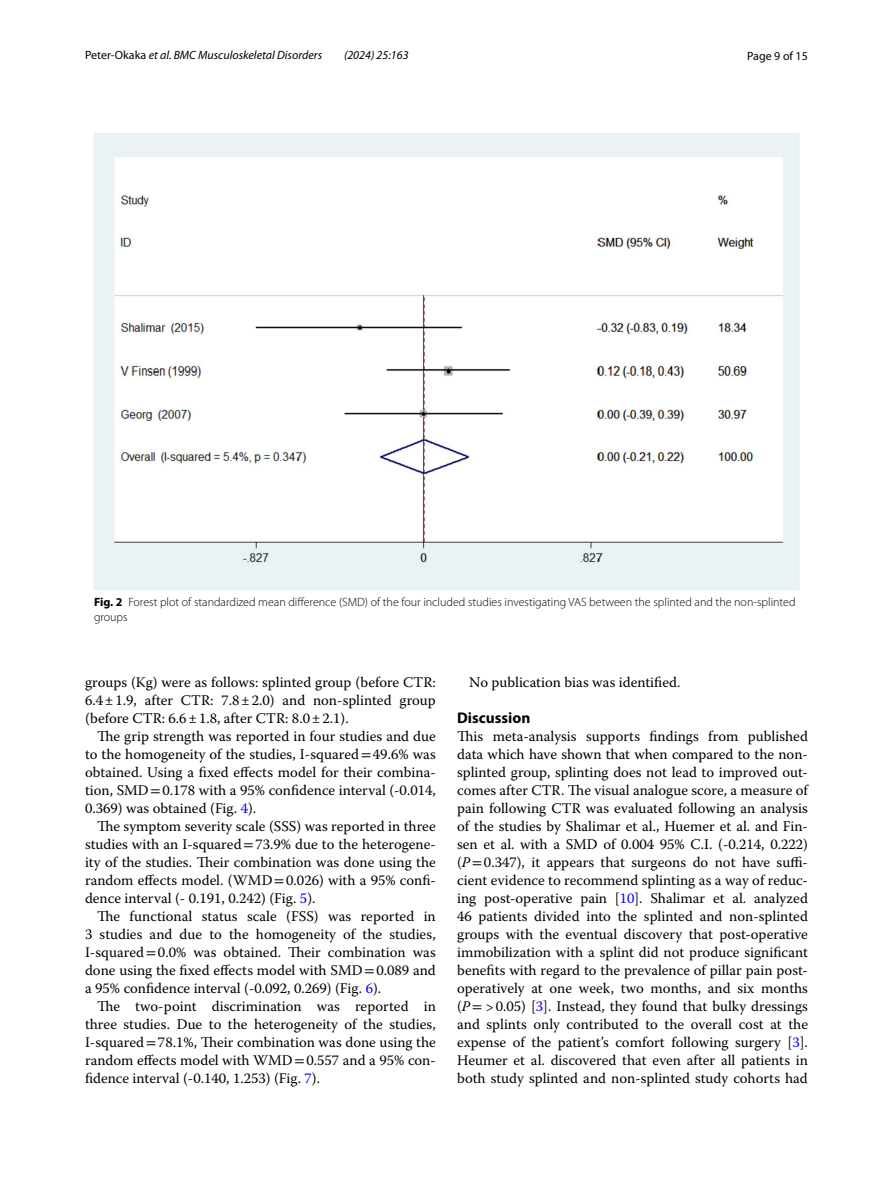
<style>
.page{position:relative;width:893px;height:1187px;background:#fff}
.page>*{position:absolute;margin:0;border:0;box-sizing:border-box;transform-origin:0 0}
.t1{font:700 15.45px "Myriad Pro";color:#000}
.t2{font:14.7px/18px "Warnock Pro";color:#000;text-align:justify}
.t3{font:300 12px/15px "Myriad Pro";color:#000}
.t4{font:italic 12px "Myriad Pro";color:#000}
.t5{font:12px "Myriad Pro";color:#000}
.s1{font-style:normal}
.s2{font-weight:700}
.s3{font-family:"STIX"}
.s4{color:#00f}
.s5{font-style:italic}
</style>
<div class="page">
<img style="left:93px;top:133px;width:707px;height:458px">
<p class="t4" style="left:85px;top:48px;width:239px"><span class="s1">Peter‑Okaka</span> et al. BMC Musculoskeletal Disorders</p>
<p class="t4" style="left:344px;top:48px;width:66px">(2024) 25:163</p>
<p class="t5" style="left:747px;top:48px;width:62px">Page 9 of 15</p>
<p class="t3" style="left:94px;top:594px;width:703px"><span class="s2">Fig. 2</span> Forest plot of standardized mean difference (SMD) of the four included studies investigating VAS between the splinted and the non-splinted groups</p>
<p class="t2" style="left:85px;top:672px;width:352px">groups (Kg) were as follows: splinted group (before CTR:<br>6.4±1.9, after CTR: 7.8±2.0) and non-splinted group (before CTR: 6.6±1.8, after CTR: 8.0±2.1).</p>
<p class="t2" style="left:85px;top:726px;width:352px;text-indent:12px">The grip strength was reported in four studies and due to the homogeneity of the studies, I-squared<span class="s3">=</span>49.6% was obtained. Using a fixed effects model for their combina&shy;tion, SMD<span class="s3">=</span>0.178 with a 95% confidence interval (-0.014, 0.369) was obtained (Fig. <span class="s4">4</span>).</p>
<p class="t2" style="left:85px;top:816px;width:352px;text-indent:12px">The symptom severity scale (SSS) was reported in three studies with an I-squared<span class="s3">=</span>73.9% due to the heterogene&shy;ity of the studies. Their combination was done using the random effects model. (WMD<span class="s3">=</span>0.026) with a 95% confi&shy;dence interval (- 0.191, 0.242) (Fig. <span class="s4">5</span>).</p>
<p class="t2" style="left:85px;top:906px;width:352px;text-indent:12px">The functional status scale (FSS) was reported in 3 studies and due to the homogeneity of the studies, I-squared<span class="s3">=</span>0.0% was obtained. Their combination was done using the fixed effects model with SMD<span class="s3">=</span>0.089 and a 95% confidence interval (-0.092, 0.269) (Fig. <span class="s4">6</span>).</p>
<p class="t2" style="left:85px;top:996px;width:352px;text-indent:12px">The two-point discrimination was reported in three studies. Due to the heterogeneity of the studies, I-squared<span class="s3">=</span>78.1%, Their combination was done using the random effects model with WMD<span class="s3">=</span>0.557 and a 95% con&shy;fidence interval (-0.140, 1.253) (Fig. <span class="s4">7</span>).</p>
<p class="t2" style="left:469px;top:672px;width:213px">No publication bias was identified.</p>
<p class="t1" style="left:457px;top:707px;width:75px">Discussion</p>
<p class="t2" style="left:457px;top:726px;width:352px">This meta-analysis supports findings from published data which have shown that when compared to the non&shy;splinted group, splinting does not lead to improved out&shy;comes after CTR. The visual analogue score, a measure of pain following CTR was evaluated following an analysis of the studies by Shalimar et al., Huemer et al. and Fin&shy;sen et al. with a SMD of 0.004 95% C.I. (-0.214, 0.222) (<span class="s5">P</span><span class="s3">=</span>0.347), it appears that surgeons do not have suffi&shy;cient evidence to recommend splinting as a way of reduc&shy;ing post-operative pain [<span class="s4">10</span>]. Shalimar et al. analyzed 46 patients divided into the splinted and non-splinted groups with the eventual discovery that post-operative immobilization with a splint did not produce significant benefits with regard to the prevalence of pillar pain post&shy;operatively at one week, two months, and six months (<span class="s5">P</span><span class="s3">=</span> &gt;0.05) [<span class="s4">3</span>]. Instead, they found that bulky dressings and splints only contributed to the overall cost at the expense of the patient’s comfort following surgery [<span class="s4">3</span>].<br>Heumer et al. discovered that even after all patients in both study splinted and non-splinted study cohorts had</p>
</div>
